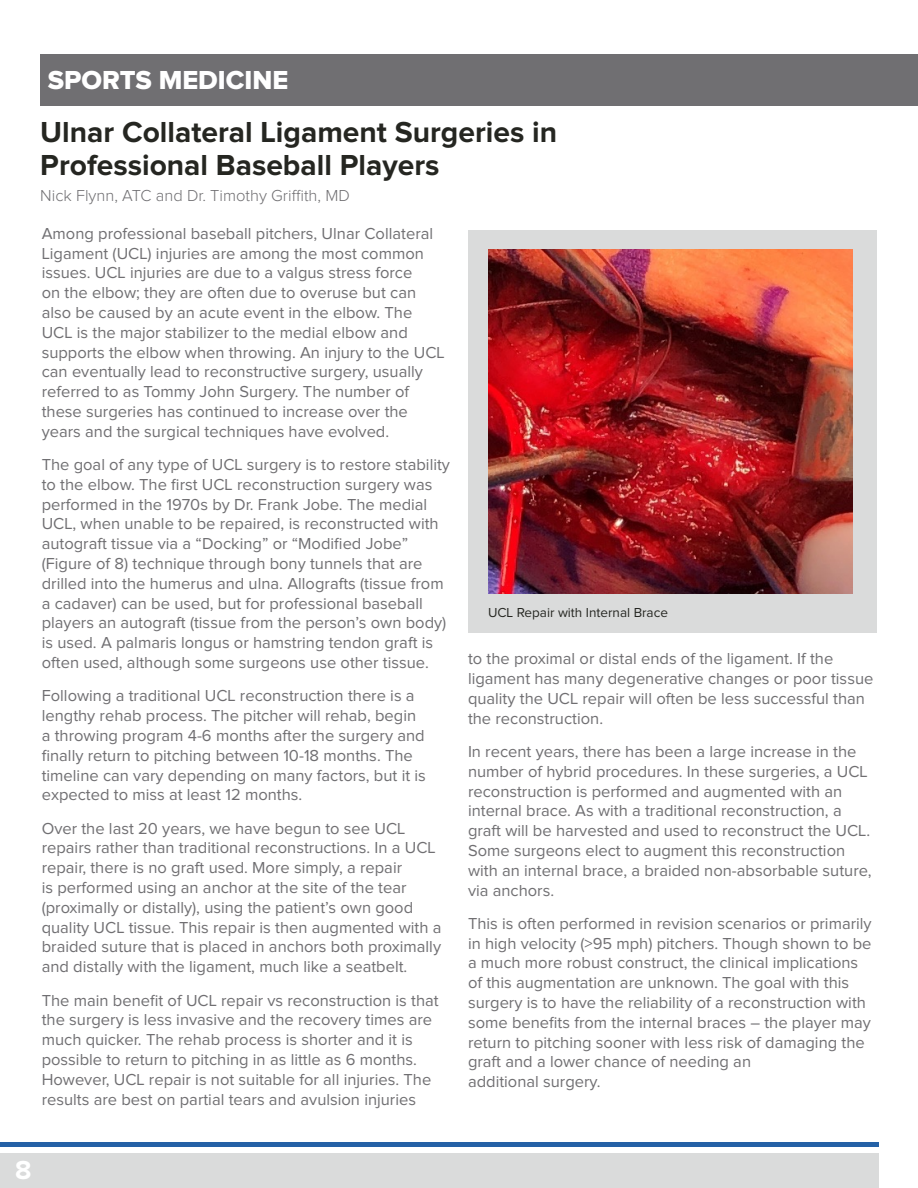
<style>
.page{position:relative;width:918px;height:1188px;background:#fff}
.page>*{position:absolute;margin:0;border:0;box-sizing:border-box;transform-origin:0 0}
.t1{font:700 30px/33px "Proxima Nova";color:#252621}
.t2{font:27px "Proxima Nova Extrabld";color:#fff}
.t3{font:700 27px "Proxima Nova";color:#fff}
.Body_Text{font:16.5px/19.8px "Proxima Nova";color:#706f72}
.t4{font:300 16.5px "Proxima Nova";color:#706f72}
.Image_Caption{font:13.5px "Proxima Nova";color:#252621}
</style>
<div class="page">
<div style="left:0;top:1153px;width:878px;height:35px;background:#dadbdb"></div>
<hr style="left:0;top:1143px;width:878px;height:4px;background:#2461a6">
<div style="left:40px;top:54px;width:878px;height:52px;background:#706f72"></div>
<div style="left:468px;top:230px;width:408px;height:403px;background:#dadbdb"></div>
<img style="left:488px;top:249px;width:364px;height:345px">
<p class="t2" style="left:48px;top:64px;width:242px">SPORTS MEDICINE</p>
<p class="t1" style="left:40px;top:117px;width:518px">Ulnar Collateral Ligament Surgeries in<br>Professional Baseball Players</p>
<p class="t4" style="left:40px;top:186px;width:311px">Nick Flynn, ATC and Dr. Timothy Griffith, MD</p>
<p class="Body_Text" style="left:42px;top:224px;width:404px">Among professional baseball pitchers, Ulnar Collateral Ligament (UCL) injuries are among the most common issues. UCL injuries are due to a valgus stress force<br>on the elbow; they are often due to overuse but can also be caused by an acute event in the elbow. The UCL is the major stabilizer to the medial elbow and supports the elbow when throwing. An injury to the UCL can eventually lead to reconstructive surgery, usually referred to as Tommy John Surgery. The number of these surgeries has continued to increase over the years and the surgical techniques have evolved.</p>
<p class="Body_Text" style="left:42px;top:455px;width:410px">The goal of any type of UCL surgery is to restore stability to the elbow. The first UCL reconstruction surgery was performed in the 1970s by Dr. Frank Jobe. The medial UCL, when unable to be repaired, is reconstructed with autograft tissue via a “Docking” or “Modified Jobe” (Figure of 8) technique through bony tunnels that are drilled into the humerus and ulna. Allografts (tissue from a cadaver) can be used, but for professional baseball players an autograft (tissue from the person’s own body) is used. A palmaris longus or hamstring tendon graft is often used, although some surgeons use other tissue.</p>
<p class="Body_Text" style="left:42px;top:686px;width:386px">Following a traditional UCL reconstruction there is a lengthy rehab process. The pitcher will rehab, begin a throwing program 4-6 months after the surgery and finally return to pitching between 10-18 months. The timeline can vary depending on many factors, but it is expected to miss at least 12 months.</p>
<p class="Body_Text" style="left:42px;top:819px;width:401px">Over the last 20 years, we have begun to see UCL repairs rather than traditional reconstructions. In a UCL repair, there is no graft used. More simply, a repair<br>is performed using an anchor at the site of the tear (proximally or distally), using the patient’s own good quality UCL tissue. This repair is then augmented with a braided suture that is placed in anchors both proximally and distally with the ligament, much like a seatbelt.</p>
<p class="Body_Text" style="left:42px;top:991px;width:399px">The main benefit of UCL repair vs reconstruction is that the surgery is less invasive and the recovery times are much quicker. The rehab process is shorter and it is possible to return to pitching in as little as 6 months.<br>However, UCL repair is not suitable for all injuries. The results are best on partial tears and avulsion injuries</p>
<p class="Image_Caption" style="left:488px;top:605px;width:182px">UCL Repair with Internal Brace</p>
<p class="Body_Text" style="left:468px;top:649px;width:407px">to the proximal or distal ends of the ligament. If the ligament has many degenerative changes or poor tissue quality the UCL repair will often be less successful than the reconstruction.</p>
<p class="Body_Text" style="left:468px;top:742px;width:405px">In recent years, there has been a large increase in the number of hybrid procedures. In these surgeries, a UCL reconstruction is performed and augmented with an internal brace. As with a traditional reconstruction, a graft will be harvested and used to reconstruct the UCL.<br>Some surgeons elect to augment this reconstruction with an internal brace, a braided non-absorbable suture, via anchors.</p>
<p class="Body_Text" style="left:468px;top:914px;width:405px">This is often performed in revision scenarios or primarily in high velocity (&gt;95 mph) pitchers. Though shown to be a much more robust construct, the clinical implications of this augmentation are unknown. The goal with this surgery is to have the reliability of a reconstruction with some benefits from the internal braces – the player may return to pitching sooner with less risk of damaging the graft and a lower chance of needing an<br>additional surgery.</p>
<h2 class="t3" style="left:15px;top:1155px;width:18px">8</h2>
</div>
